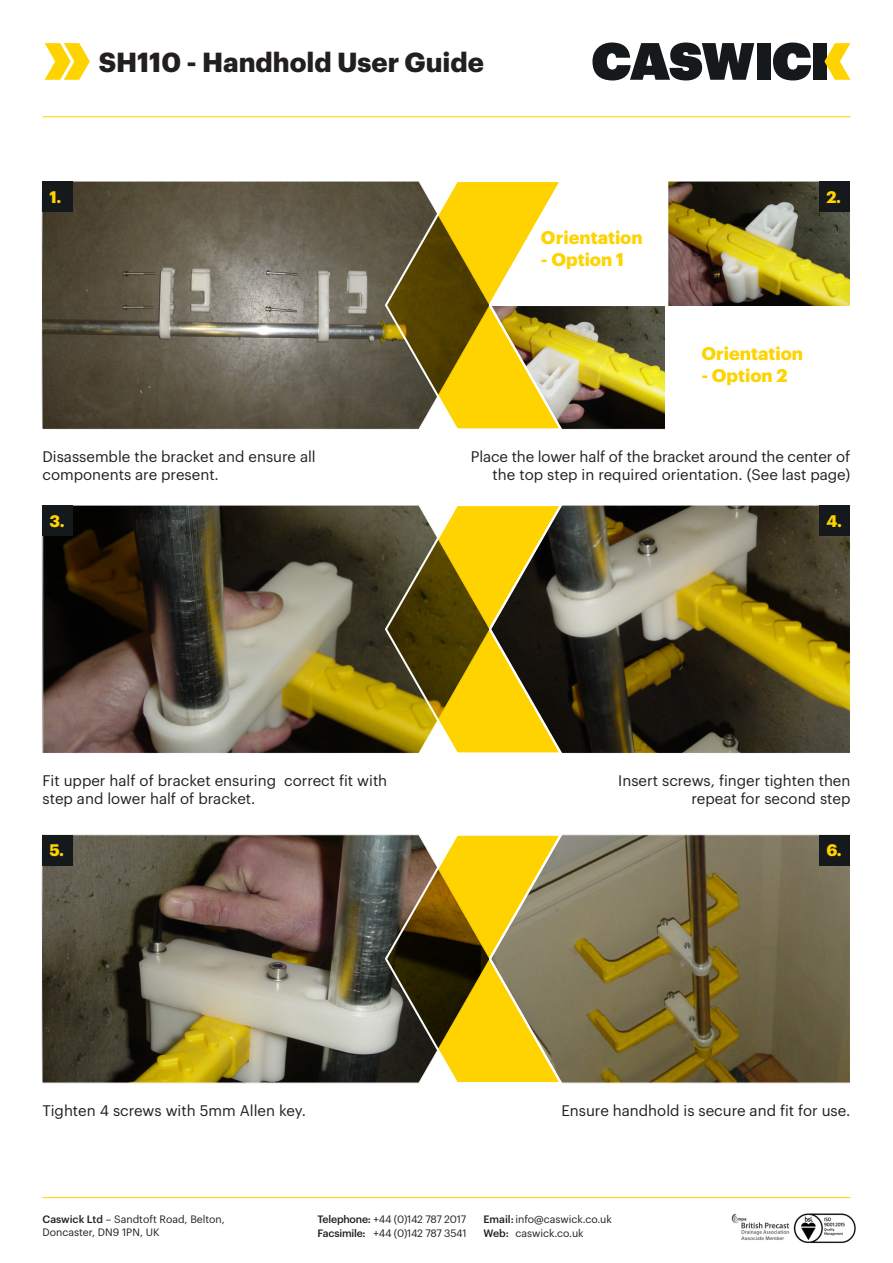
<style>
.page{position:relative;width:893px;height:1263px;background:#fff}
.page>*{position:absolute;margin:0;border:0;box-sizing:border-box;transform-origin:0 0}
.t1{font:700 27px "Graphik";color:#231f20}
.t2{font:700 18px "Graphik";color:#fed300}
.t3{font:700 16.35px "Graphik";color:#fed300}
.t4{font:15px/18px "Graphik";color:#231f20}
.t5{font:10.5px/13.5px "Graphik";color:#231f20}
.t6{font:10.5px "Graphik";letter-spacing:-.025em;color:#231f20}
.t7{font:10.5px "Graphik";letter-spacing:-.035em;color:#231f20}
.s1{font-weight:500}
</style>
<div class="page">
<img style="left:668px;top:181px;width:182px;height:125px">
<svg style="left:592px;top:43px;width:162px;height:37px"></svg>
<div style="left:757px;top:43px;width:13px;height:37px;background:#15191c"></div>
<svg style="left:773px;top:43px;width:38px;height:37px"></svg>
<div style="left:814px;top:43px;width:13px;height:37px;background:#15191c"></div>
<svg style="left:824px;top:43px;width:26px;height:37px"></svg>
<hr style="left:43px;top:116px;width:807px;height:1px;background:#fed300">
<hr style="left:43px;top:1197px;width:807px;height:1px;background:#fed300">
<svg style="left:45px;top:43px;width:45px;height:37px"></svg>
<img style="left:731px;top:1213px;width:125px;height:31px">
<svg style="left:41px;top:181px;width:343px;height:249px;background:#696253"></svg>
<img style="left:565px;top:306px;width:100px;height:124px">
<svg style="left:384px;top:181px;width:181px;height:249px"></svg>
<div style="left:43px;top:182px;width:30px;height:30px;background:#15191c"></div>
<div style="left:819px;top:182px;width:31px;height:30px;background:#15191c"></div>
<svg style="left:565px;top:505px;width:285px;height:248px;background:#615832"></svg>
<img style="left:41px;top:505px;width:343px;height:248px">
<svg style="left:384px;top:505px;width:181px;height:248px;background:#927d1a"></svg>
<div style="left:43px;top:506px;width:30px;height:30px;background:#15191c"></div>
<div style="left:819px;top:506px;width:31px;height:30px;background:#15191c"></div>
<svg style="left:565px;top:834px;width:285px;height:250px;background:#796d49"></svg>
<img style="left:41px;top:834px;width:343px;height:250px">
<svg style="left:384px;top:834px;width:181px;height:250px;background:#9e8a32"></svg>
<div style="left:43px;top:835px;width:30px;height:31px;background:#15191c"></div>
<div style="left:819px;top:835px;width:31px;height:31px;background:#15191c"></div>
<p class="t1" style="left:99px;top:41px;width:387px">SH110 - Handhold User Guide</p>
<p class="t3" style="left:49px;top:184px;width:13px">1.</p>
<p class="t3" style="left:826px;top:184px;width:16px">2.</p>
<p class="t2" style="left:541px;top:224px;width:103px">Orientation</p>
<p class="t2" style="left:541px;top:246px;width:85px">- Option 1</p>
<p class="t2" style="left:701px;top:340px;width:103px">Orientation</p>
<p class="t2" style="left:701px;top:362px;width:88px">- Option 2</p>
<p class="t4" style="left:43px;top:447px;width:275px">Disassemble the bracket and ensure all components are present.</p>
<p class="t4" style="left:471px;top:447px;width:381px;text-align:right">Place the lower half of the bracket around the center of the top step in required orientation. (See last page)</p>
<p class="t3" style="left:49px;top:508px;width:17px">3.</p>
<p class="t3" style="left:826px;top:508px;width:17px">4.</p>
<p class="t4" style="left:43px;top:771px;width:346px">Fit upper half of bracket ensuring correct fit with step and lower half of bracket.</p>
<p class="t4" style="left:618px;top:771px;width:234px;text-align:right">Insert screws, finger tighten then repeat for second step</p>
<p class="t3" style="left:49px;top:838px;width:16px">5.</p>
<p class="t3" style="left:826px;top:838px;width:17px">6.</p>
<p class="t4" style="left:43px;top:1100px;width:265px">Tighten 4 screws with 5mm Allen key.</p>
<p class="t4" style="left:561px;top:1100px;width:291px">Ensure handhold is secure and fit for use.</p>
<p class="t5" style="left:43px;top:1211px;width:184px"><span class="s1">Caswick Ltd</span> – Sandtoft Road, Belton,<br>Doncaster, DN9 1PN, UK</p>
<p class="t6" style="left:317px;top:1211px;width:150px"><span class="s1">Telephone:</span> +44 (0)142 787 2017</p>
<p class="t7" style="left:317px;top:1225px;width:151px"><span class="s1">Facsimile:</span> +44 (0)142 787 3541</p>
<p class="t5" style="left:483px;top:1211px;width:130px"><span class="s1">Email:</span>info@caswick.co.uk</p>
<p class="t5" style="left:483px;top:1225px;width:102px"><span class="s1">Web:</span> caswick.co.uk</p>
</div>
